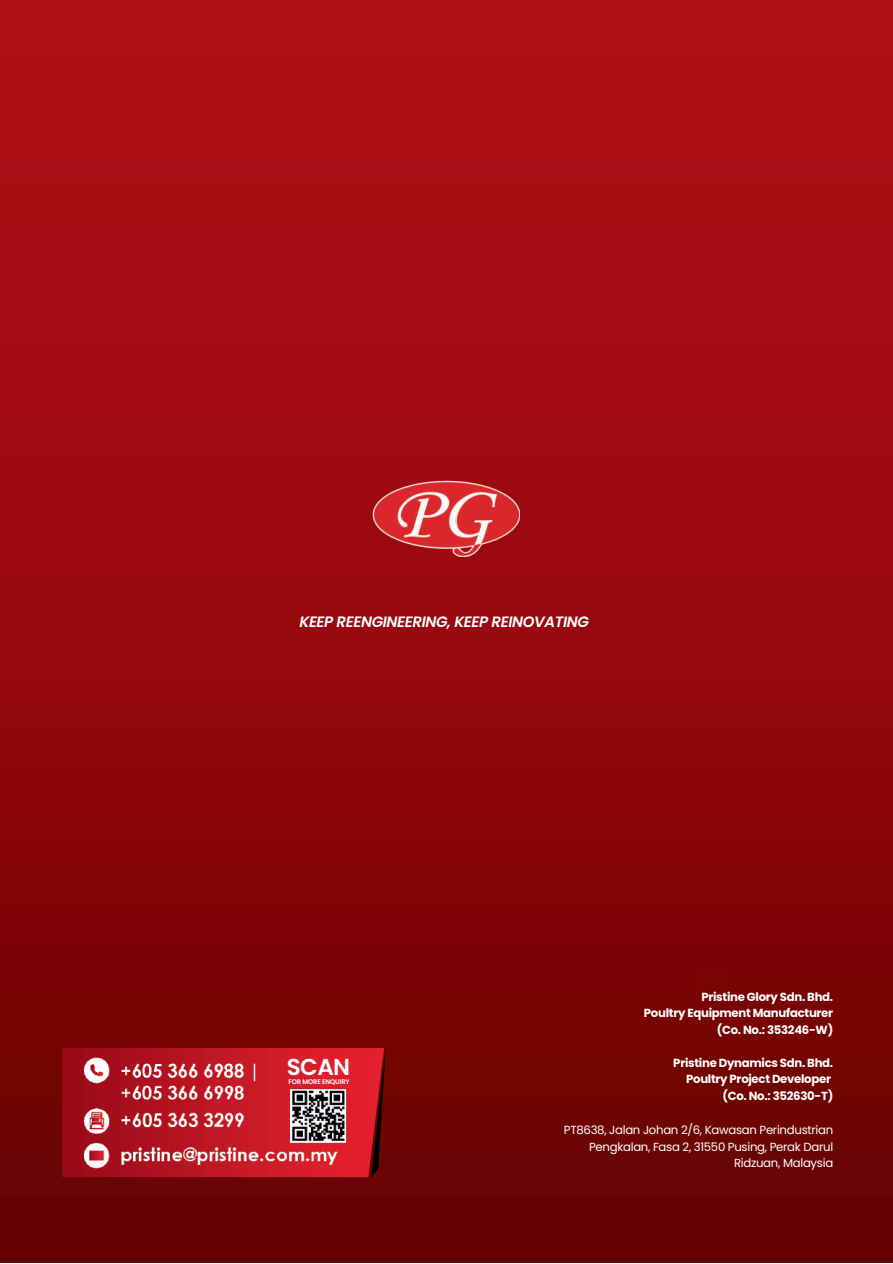
<style>
.page{position:relative;width:893px;height:1264px;background:#fff}
.page>*{position:absolute;margin:0;border:0;box-sizing:border-box;transform-origin:0 0}
.t1{font:600 22.95px "Poppins";color:#fff}
.t2{font:italic 600 15px "Poppins";letter-spacing:-.025em;color:#fff}
.t3{font:700 11.7px/16.6px "Poppins";letter-spacing:-.025em;color:#fff;text-align:right}
.t4{font:11.7px/16.6px "Poppins";letter-spacing:-.025em;color:#fff;text-align:right}
.t5{font:600 6.6px "Poppins";letter-spacing:-.025em;color:#fff}
</style>
<div class="page">
<img style="left:0;top:0;width:892px;height:1262px">
<div style="left:694px;top:973px;width:198px;height:75px;background:#770402"></div>
<img style="left:63px;top:1038px;width:322px;height:143px">
<img style="left:290px;top:1087px;width:59px;height:55px">
<img style="left:373px;top:480px;width:146px;height:77px">
<p class="t2" style="left:299px;top:613px;width:291px">KEEP REENGINEERING, KEEP REINOVATING</p>
<h1 class="t1" style="left:287px;top:1053px;width:65px">SCAN</h1>
<p class="t5" style="left:288px;top:1077px;width:63px">FOR MORE ENQUIRY</p>
<p class="t3" style="left:644px;top:988px;width:191px">Pristine Glory Sdn. Bhd.<br>Poultry Equipment Manufacturer (Co. No.: 353246-W)</p>
<p class="t3" style="left:673px;top:1054px;width:161px">Pristine Dynamics Sdn. Bhd.<br>Poultry Project Developer (Co. No.: 352630-T)</p>
<p class="t4" style="left:564px;top:1121px;width:271px">PT8638, Jalan Johan 2/6, Kawasan Perindustrian<br>Pengkalan, Fasa 2, 31550 Pusing, Perak Darul<br>Ridzuan, Malaysia</p>
</div>
